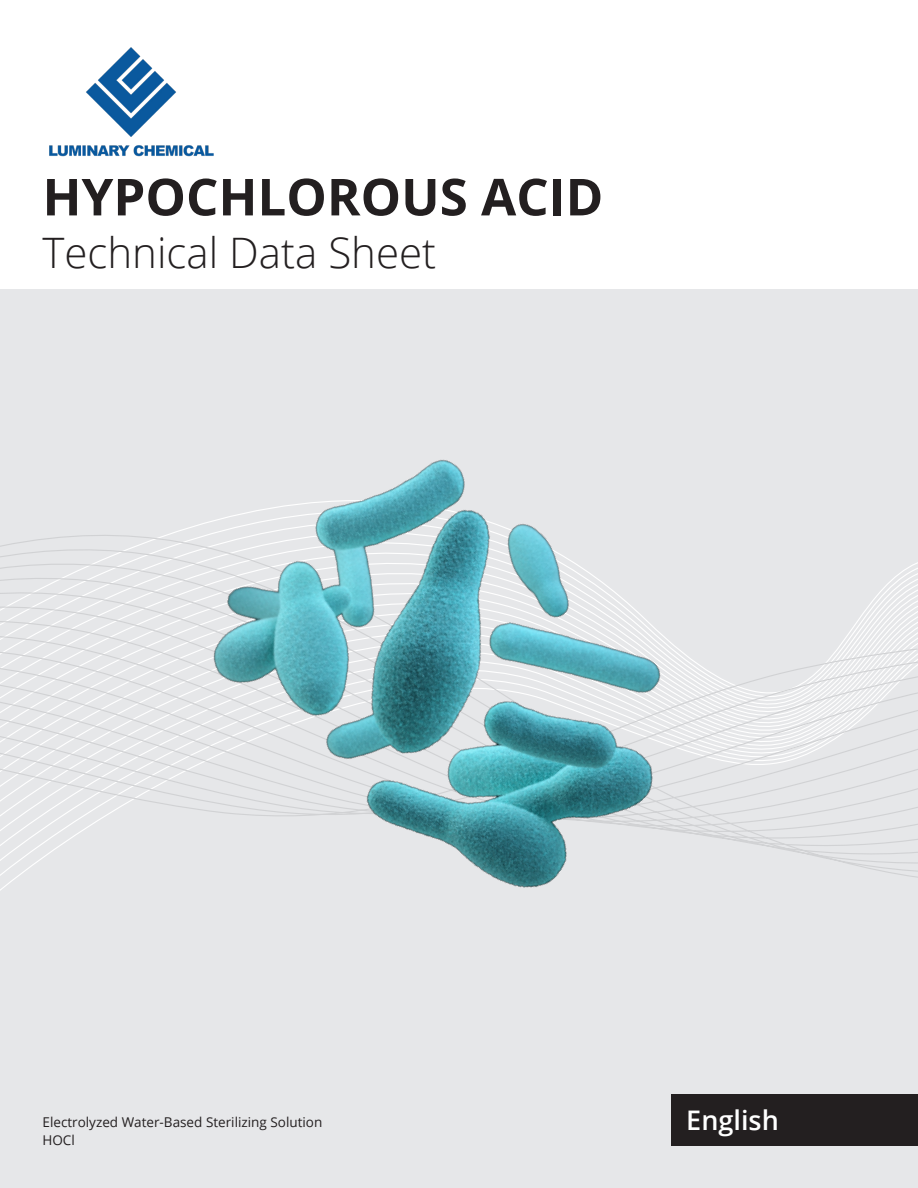
<style>
.page{position:relative;width:918px;height:1188px;background:#fff}
.page>*{position:absolute;margin:0;border:0;box-sizing:border-box;transform-origin:0 0}
.t1{font:700 51px "Open Sans";color:#231f20}
.t2{font:300 42px "Open Sans";color:#231f20}
.t3{font:600 27px "Open Sans";color:#fff}
.t4{font:13.5px "Open Sans";color:#231f20}
</style>
<div class="page">
<div style="left:0;top:289px;width:918px;height:899px;background:#e6e7e9"></div>
<svg style="left:0;top:533px;width:918px;height:358px"></svg>
<img style="left:171px;top:459px;width:569px;height:432px">
<img style="left:49px;top:47px;width:164px;height:110px">
<div style="left:671px;top:1094px;width:247px;height:51px;background:#231f20"></div>
<p class="t1" style="left:43px;top:161px;width:562px">HYPOCHLOROUS ACID</p>
<p class="t2" style="left:43px;top:224px;width:395px">Technical Data Sheet</p>
<p class="t4" style="left:43px;top:1113px;width:281px">Electrolyzed Water-Based Sterilizing Solution</p>
<p class="t4" style="left:43px;top:1131px;width:34px">HOCl</p>
<p class="t3" style="left:686px;top:1102px;width:94px">English</p>
</div>
